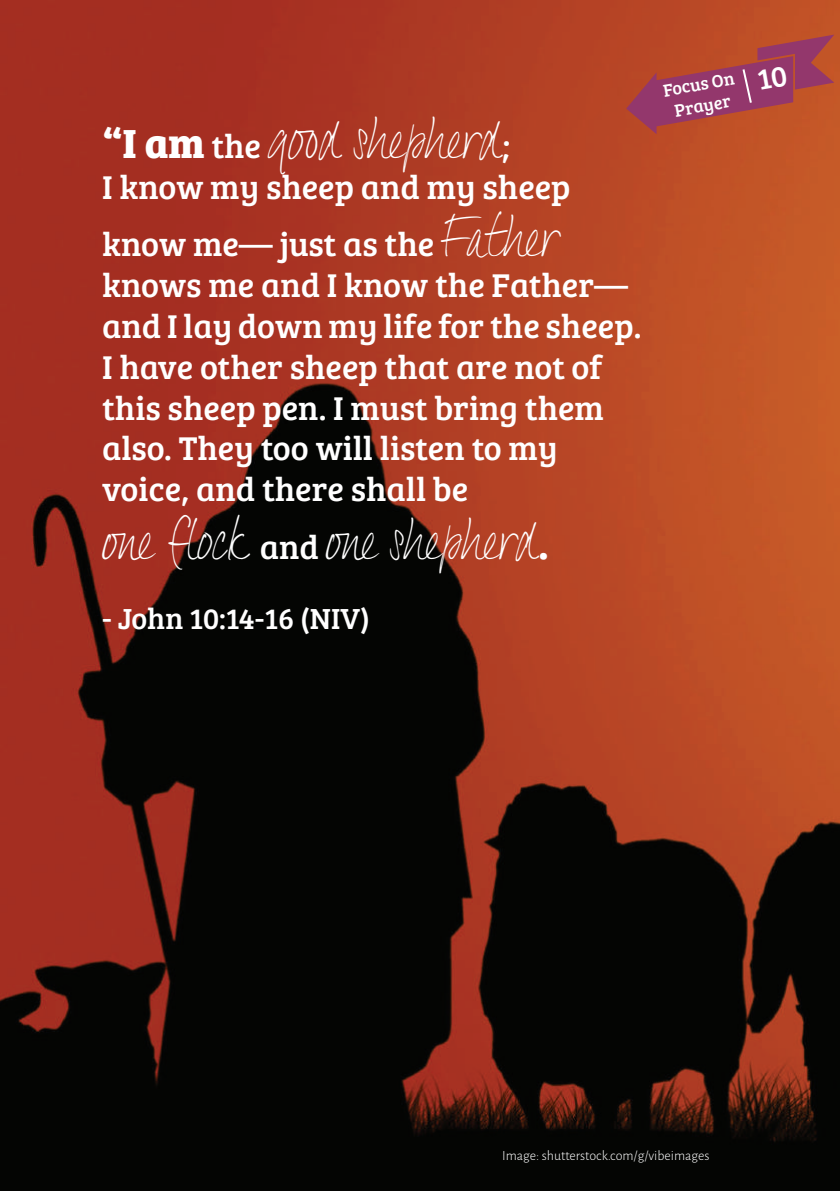
<style>
.page{position:relative;width:840px;height:1191px;background:#fff}
.page>*{position:absolute;margin:0;border:0;box-sizing:border-box;transform-origin:0 0}
.t1{font:48px "Dextera";letter-spacing:-.015em;color:#fff}
.t2{font:34px/40.8px "Bree Serif";color:#fff}
.t3{font:30px "Bree Serif";color:#fff}
.t4{font:18px/21.6px "Bree Serif";color:#fff}
.t5{font:300 14px "Alegreya Sans";color:#fff}
.s1{font-family:"Bree Serif";font-weight:700;font-size:42px}
.s2{font-family:"Bree Serif";font-size:34px}
.s3{font-family:"Dextera";font-size:48px}
.s4{font-family:"Bree Serif"}
</style>
<div class="page">
<img style="left:0;top:0;width:839px;height:1191px">
<svg style="left:626px;top:35px;width:207px;height:99px;background:#ab4445"></svg>
<h1 class="t1" style="left:102px;top:113px;width:409px"><span class="s1">“I am</span> <span class="s2">the</span> good shepherd<span class="s2">;</span></h1>
<p class="t2" style="left:102px;top:156px;width:469px;line-height:57.6px">I know my sheep and my sheep know me— just as the <span class="s3">Father</span></p>
<p class="t2" style="left:102px;top:263px;width:540px">knows me and I know the Father— and I lay down my life for the sheep.<br>I have other sheep that are not of this sheep pen. I must bring them also. They too will listen to my voice, and there shall be</p>
<h1 class="t1" style="left:102px;top:514px;width:448px">one flock <span class="s2">and</span> one shepherd<span class="s4">.</span></h1>
<p class="t3" style="left:102px;top:596px;width:269px">- John 10:14-16 (NIV)</p>
<p class="t4" style="left:668px;top:78px;width:118px;text-indent:-8px;rotate:-10deg">Focus On<br>Prayer <sup>10</sup></p>
<p class="t5" style="left:502px;top:1146px;width:209px">Image: shutterstock.com/g/vibeimages</p>
</div>
